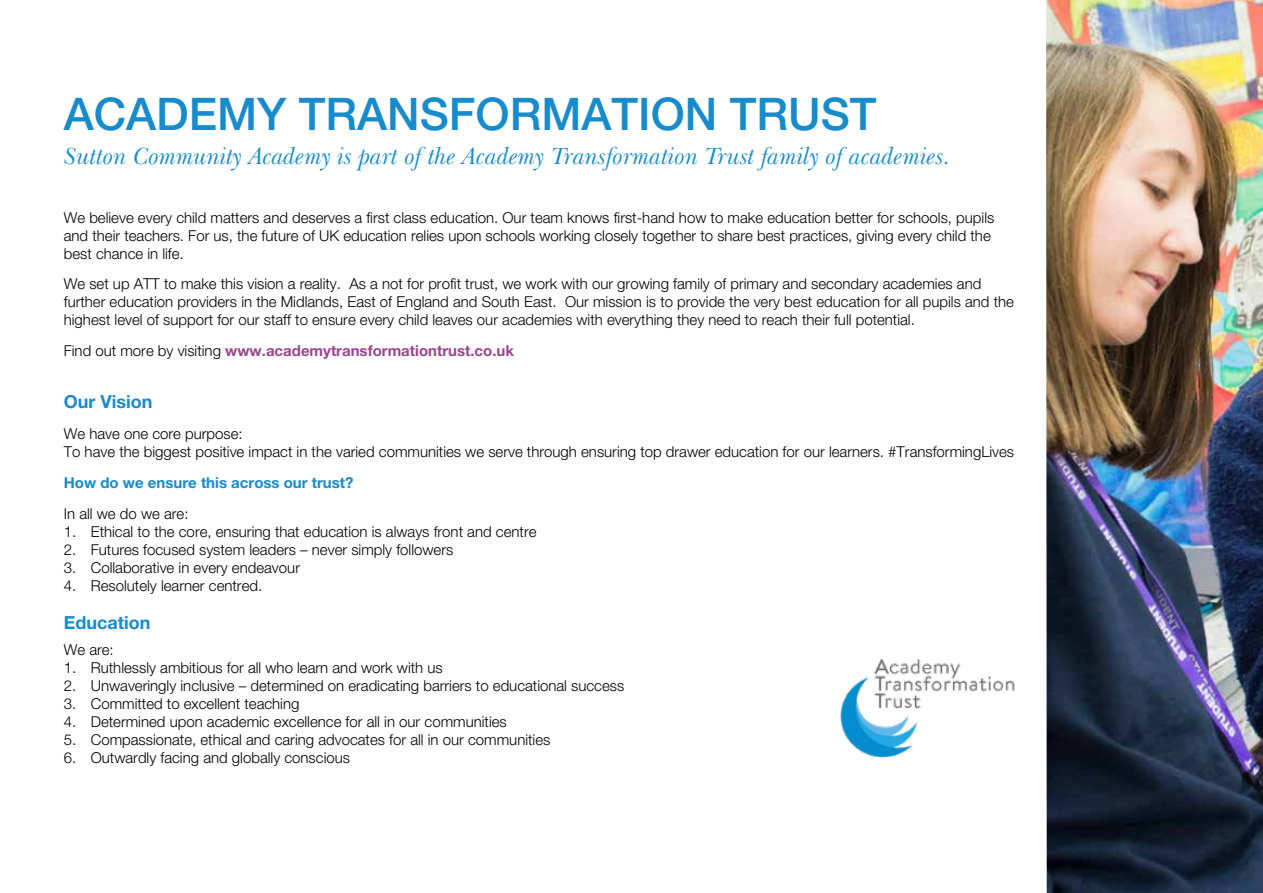
<style>
.page{position:relative;width:1263px;height:893px;background:#fff}
.page>*{position:absolute;margin:0;border:0;box-sizing:border-box;transform-origin:0 0}
.t1{font:500 45px "Helvetica Neue";color:#178bcc}
.t2{font:italic 24px "New Baskerville IT Cby BT";color:#178bcc}
.t3{font:700 18px "Helvetica Neue";color:#178bcc}
.t4{font:300 15px/18px "Helvetica Neue";color:#000}
.t5{font:700 15px "Helvetica Neue";color:#9c4490}
.t6{font:700 15px "Helvetica Neue";color:#178bcc}
.s1{font-weight:300;color:#000}
</style>
<div class="page">
<img style="left:1046px;top:0;width:217px;height:893px">
<img style="left:840px;top:658px;width:175px;height:100px">
<h1 class="t1" style="left:64px;top:87px;width:814px">ACADEMY TRANSFORMATION TRUST</h1>
<h2 class="t2" style="left:64px;top:142px;width:888px">Sutton Community Academy is part of the Academy Transformation Trust family of academies.</h2>
<p class="t4" style="left:64px;top:208px;width:932px">We believe every child matters and deserves a first class education. Our team knows first-hand how to make education better for schools, pupils and their teachers. For us, the future of UK education relies upon schools working closely together to share best practices, giving every child the best chance in life.</p>
<p class="t4" style="left:64px;top:275px;width:952px">We set up ATT to make this vision a reality. As a not for profit trust, we work with our growing family of primary and secondary academies and further education providers in the Midlands, East of England and South East. Our mission is to provide the very best education for all pupils and the highest level of support for our staff to ensure every child leaves our academies with everything they need to reach their full potential.</p>
<p class="t5" style="left:64px;top:341px;width:452px"><span class="s1">Find out more by visiting</span> www.academytransformationtrust.co.uk</p>
<p class="t3" style="left:64px;top:391px;width:90px">Our Vision</p>
<p class="t4" style="left:64px;top:425px;width:952px">We have one core purpose:<br>To have the biggest positive impact in the varied communities we serve through ensuring top drawer education for our learners. #TransformingLives</p>
<p class="t6" style="left:64px;top:473px;width:291px">How do we ensure this across our trust?</p>
<p class="t4" style="left:64px;top:504px;width:126px">In all we do we are:</p>
<p class="t4" style="left:64px;top:522px;width:474px">1. Ethical to the core, ensuring that education is always front and centre</p>
<p class="t4" style="left:64px;top:540px;width:391px">2. Futures focused system leaders – never simply followers</p>
<p class="t4" style="left:64px;top:558px;width:238px">3. Collaborative in every endeavour</p>
<p class="t4" style="left:64px;top:576px;width:200px">4. Resolutely learner centred.</p>
<p class="t3" style="left:64px;top:611px;width:88px">Education</p>
<p class="t4" style="left:64px;top:641px;width:52px">We are:</p>
<p class="t4" style="left:64px;top:659px;width:380px">1. Ruthlessly ambitious for all who learn and work with us</p>
<p class="t4" style="left:64px;top:677px;width:562px">2. Unwaveringly inclusive – determined on eradicating barriers to educational success</p>
<p class="t4" style="left:64px;top:695px;width:237px">3. Committed to excellent teaching</p>
<p class="t4" style="left:64px;top:713px;width:444px">4. Determined upon academic excellence for all in our communities</p>
<p class="t4" style="left:64px;top:731px;width:488px">5. Compassionate, ethical and caring advocates for all in our communities</p>
<p class="t4" style="left:64px;top:749px;width:288px">6. Outwardly facing and globally conscious</p>
</div>
